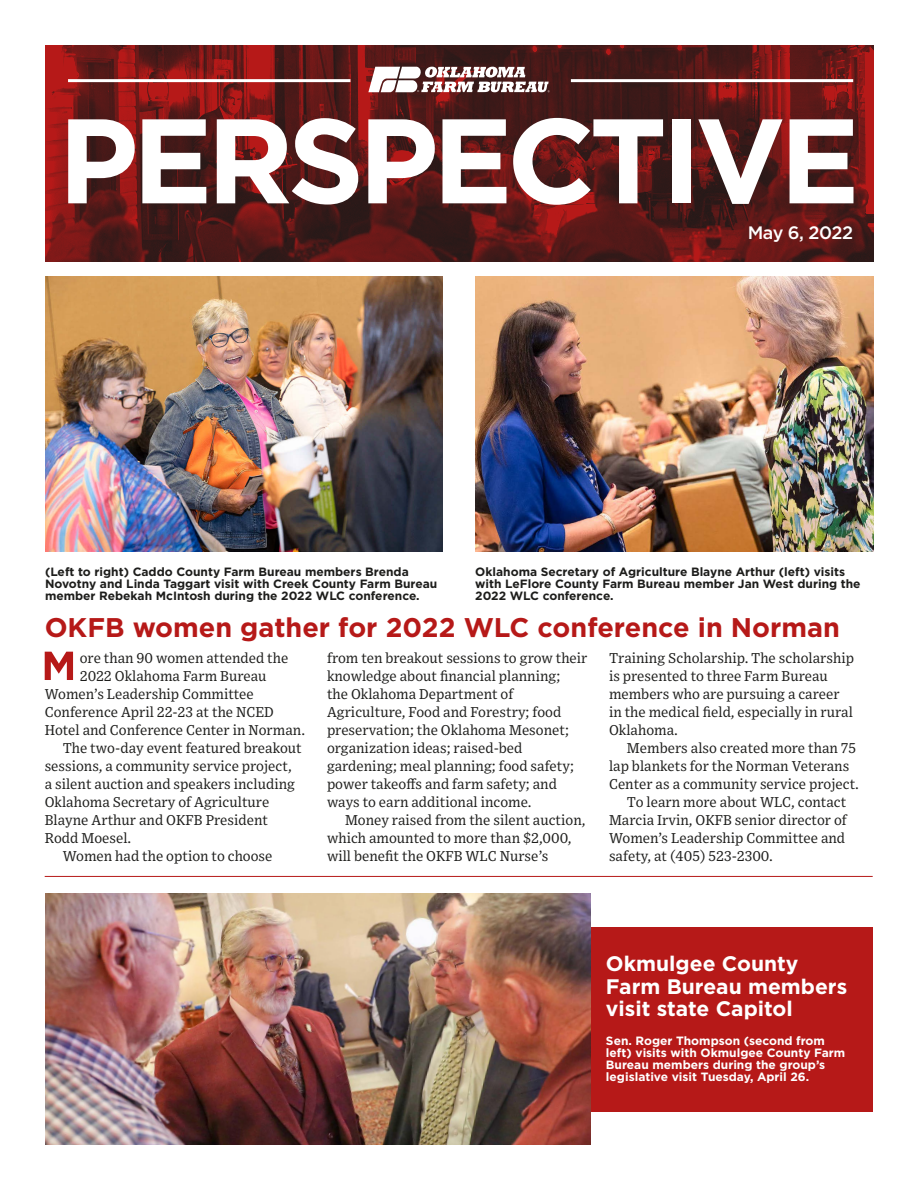
<style>
.page{position:relative;width:918px;height:1188px;background:#fff}
.page>*{position:absolute;margin:0;border:0;box-sizing:border-box;transform-origin:0 0}
.t1{font:700 120px "Gotham";letter-spacing:-.05em;color:#fff}
.Headline_-_Gotham{font:700 27px "Gotham";color:#b61918}
.Headline_-_Gotham-2{font:700 21px/22.5px "Gotham";color:#fff}
.t2{font:500 18px "Gotham";letter-spacing:-.025em;color:#fff}
.t3{font:15px "Museo Sans Cond 500";color:#fff}
.Body_Text_-_Exchange{font:14.25px/18px "Exchange";color:#1d1d1b}
.t4{font:700 12px/12px "Gotham";color:#1d1d1b}
.t5{font:700 12px/12px "Gotham";color:#fff}
</style>
<div class="page">
<div style="left:45px;top:928px;width:828px;height:184px;background:#b61918"></div>
<svg style="left:45px;top:652px;width:28px;height:28px"></svg>
<img style="left:475px;top:276px;width:398px;height:275px">
<img style="left:45px;top:276px;width:398px;height:275px">
<img style="left:45px;top:893px;width:546px;height:251px">
<svg style="left:45px;top:45px;width:828px;height:216px;background:#5c1918"></svg>
<svg style="left:368px;top:67px;width:182px;height:25px"></svg>
<hr style="left:68px;top:79px;width:282px;height:3px;background:#fff">
<hr style="left:571px;top:79px;width:282px;height:3px;background:#fff">
<hr style="left:45px;top:876px;width:828px;height:1px;background:#b61918">
<p class="t1" style="left:58px;top:81px;width:803px">PERSPECTIVE</p>
<p class="t2" style="left:748px;top:221px;width:107px">May 6, 2022</p>
<p class="t3" style="left:703px;top:117px;width:159px">WWW.OKFARMBUREAU.ORG</p>
<p class="t4" style="left:45px;top:566px;width:394px">(Left to right) Caddo County Farm Bureau members Brenda<br>Novotny and Linda Taggart visit with Creek County Farm Bureau member Rebekah McIntosh during the 2022 WLC conference.</p>
<p class="t4" style="left:475px;top:566px;width:387px">Oklahoma Secretary of Agriculture Blayne Arthur (left) visits with LeFlore County Farm Bureau member Jan West during the<br>2022 WLC conference.</p>
<p class="Headline_-_Gotham" style="left:45px;top:609px;width:797px">OKFB women gather for 2022 WLC conference in Norman</p>
<p class="Body_Text_-_Exchange" style="left:609px;top:648px;width:247px">Training Scholarship. The scholarship is presented to three Farm Bureau members who are pursuing a career in the medical field, especially in rural<br>Oklahoma.</p>
<p class="Body_Text_-_Exchange" style="left:609px;top:738px;width:252px;text-indent:18px">Members also created more than 75 lap blankets for the Norman Veterans<br>Center as a community service project.</p>
<p class="Body_Text_-_Exchange" style="left:609px;top:792px;width:239px;text-align:justify;text-indent:18px">To learn more about WLC, contact Marcia Irvin, OKFB senior director of Women’s Leadership Committee and safety, at (405) 523-2300.</p>
<p class="Body_Text_-_Exchange" style="left:327px;top:648px;width:262px">from ten breakout sessions to grow their knowledge about financial planning;<br>the Oklahoma Department of Agriculture, Food and Forestry; food preservation; the Oklahoma Mesonet; organization ideas; raised-bed gardening; meal planning; food safety; power takeoffs and farm safety; and ways to earn additional income.</p>
<p class="Body_Text_-_Exchange" style="left:327px;top:810px;width:260px;text-indent:18px">Money raised from the silent auction, which amounted to more than $2,000, will benefit the OKFB WLC Nurse’s</p>
<p class="Body_Text_-_Exchange" style="left:80px;top:648px;width:210px">ore than 90 women attended the</p>
<p class="Body_Text_-_Exchange" style="left:80px;top:666px;width:188px">2022 Oklahoma Farm Bureau</p>
<p class="Body_Text_-_Exchange" style="left:45px;top:684px;width:211px">Women’s Leadership Committee</p>
<p class="Body_Text_-_Exchange" style="left:45px;top:702px;width:231px">Conference April 22-23 at the NCED</p>
<p class="Body_Text_-_Exchange" style="left:45px;top:720px;width:262px">Hotel and Conference Center in Norman.</p>
<p class="Body_Text_-_Exchange" style="left:45px;top:738px;width:259px;text-indent:18px">The two-day event featured breakout sessions, a community service project, a silent auction and speakers including Oklahoma Secretary of Agriculture Blayne Arthur and OKFB President Rodd Moesel.</p>
<p class="Body_Text_-_Exchange" style="left:63px;top:846px;width:211px">Women had the option to choose</p>
<p class="Headline_-_Gotham-2" style="left:606px;top:952px;width:243px">Okmulgee County<br>Farm Bureau members visit state Capitol</p>
<p class="t5" style="left:606px;top:1034px;width:241px">Sen. Roger Thompson (second from left) visits with Okmulgee County Farm Bureau members during the group’s legislative visit Tuesday, April 26.</p>
</div>
